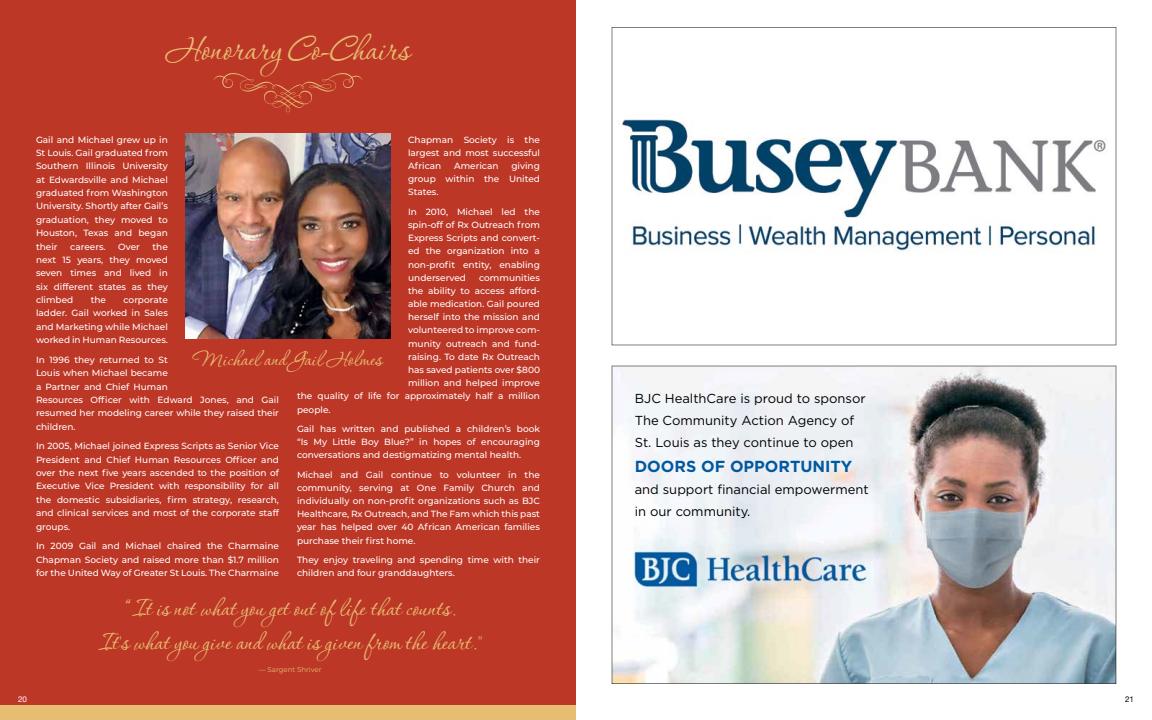
<style>
.page{position:relative;width:1152px;height:720px;background:#fff}
.page>*{position:absolute;margin:0;border:0;box-sizing:border-box;transform-origin:0 0}
.t1{font:43px "Corinthia";color:#e6bd71}
.t2{font:30px/34px "Corinthia";color:#e6bd71;text-align:center}
.t3{font:26px "Corinthia";color:#e6bd71}
.t4{font:700 16px "Gotham";color:#0059a0}
.t5{font:13px/22px "Gotham";color:#000}
.t6{font:500 9px/13.4px "Montserrat";color:#fff;text-align:justify}
.t7{font:8px "Helvetica Neue";color:#fff}
.t8{font:8px "Helvetica Neue";color:#000}
.t9{font:7px "Montserrat";color:#e6bd71}
</style>
<div class="page">
<div style="left:0;top:0;width:576px;height:706px;background:#bd3727"></div>
<img style="left:186px;top:133px;width:204px;height:205px">
<div style="left:0;top:706px;width:576px;height:14px;background:#e6bd71"></div>
<svg style="left:214px;top:73px;width:148px;height:39px"></svg>
<svg style="left:612px;top:27px;width:504px;height:318px"></svg>
<img style="left:612px;top:366px;width:504px;height:318px">
<img style="left:628px;top:550px;width:245px;height:38px">
<h1 class="t1" style="left:166px;top:27px;width:245px">Honorary Co-Chairs</h1>
<p class="t6" style="left:36px;top:132px;width:133px">Gail and Michael grew up in St Louis. Gail graduated from Southern Illinois University at Edwardsville and Michael graduated from Washington University. Shortly after Gail’s graduation, they moved to Houston, Texas and began their</p>
<p class="t6" style="left:408px;top:133px;width:133px">Chapman Society is the largest and most successful African</p>
<p class="t6" style="left:408px;top:159px;width:133px;text-indent:103px">giving group within the United States.</p>
<p class="t6" style="left:408px;top:205px;width:133px">In 2010, Michael led the spin-off of Rx Outreach from Express Scripts and convert&shy;ed the organization into a non-profit entity, enabling underserved</p>
<p class="t6" style="left:454px;top:159px;width:46px">American</p>
<p class="t6" style="left:36px;top:239px;width:133px;text-indent:117px">the next 15 years, they moved seven times and lived in six different states as they climbed</p>
<p class="t6" style="left:70px;top:239px;width:37px">careers.</p>
<p class="t6" style="left:118px;top:239px;width:23px">Over</p>
<p class="t6" style="left:479px;top:270px;width:62px">communities</p>
<p class="t6" style="left:408px;top:284px;width:133px">the ability to access afford-</p>
<p class="t6" style="left:408px;top:297px;width:133px">able medication. Gail poured</p>
<p class="t6" style="left:408px;top:310px;width:133px">herself into the mission and</p>
<p class="t6" style="left:408px;top:323px;width:133px">volunteered to improve com-</p>
<p class="t6" style="left:408px;top:336px;width:133px">munity outreach and fund-</p>
<p class="t6" style="left:408px;top:350px;width:133px">raising. To date Rx Outreach</p>
<p class="t6" style="left:408px;top:363px;width:133px">has saved patients over $800</p>
<p class="t6" style="left:408px;top:376px;width:133px">million and helped improve</p>
<p class="t6" style="left:297px;top:389px;width:245px">the quality of life for approximately half a million</p>
<p class="t6" style="left:297px;top:402px;width:35px">people.</p>
<p class="t6" style="left:297px;top:422px;width:245px">Gail has written and published a children’s book “Is My Little Boy Blue?” in hopes of encouraging conversations and destigmatizing mental health.</p>
<p class="t6" style="left:297px;top:468px;width:245px">Michael and Gail continue to volunteer in the community, serving at One Family Church and individually on non-profit organizations such as BJC Healthcare, Rx Outreach, and The Fam which this past year has helped over 40 African American families purchase their first home.</p>
<p class="t6" style="left:297px;top:553px;width:245px">They enjoy traveling and spending time with their children and four granddaughters.</p>
<p class="t6" style="left:91px;top:293px;width:17px">the</p>
<p class="t6" style="left:36px;top:293px;width:133px;text-indent:88px">corporate ladder. Gail worked in Sales and Marketing while Michael worked in Human Resources.</p>
<p class="t6" style="left:36px;top:353px;width:245px;text-align:left">In 1996 they returned to St<br>Louis when Michael became<br>a Partner and Chief Human<br>Resources Officer with Edward Jones, and Gail resumed her modeling career while they raised their children.</p>
<p class="t6" style="left:36px;top:439px;width:245px">In 2005, Michael joined Express Scripts as Senior Vice President and Chief Human Resources Officer and over the next five years ascended to the position of Executive Vice President with responsibility for all the domestic subsidiaries, firm strategy, research, and clinical services and most of the corporate staff groups.</p>
<p class="t6" style="left:36px;top:539px;width:245px">In 2009 Gail and Michael chaired the Charmaine Chapman Society and raised more than $1.7 million for the United Way of Greater St Louis. The Charmaine</p>
<h3 class="t3" style="left:194px;top:346px;width:190px">Michael and Gail Holmes</h3>
<h2 class="t2" style="left:99px;top:594px;width:385px">“It is not what you get out of life that counts.<br>It's what you give and what is given from the heart."</h2>
<p class="t9" style="left:259px;top:665px;width:64px">— Sargent Shriver</p>
<h3 class="t5" style="left:635px;top:387px;width:232px">BJC HealthCare is proud to sponsor<br>The Community Action Agency of<br>St. Louis as they continue to open</h3>
<h3 class="t4" style="left:635px;top:457px;width:219px">DOORS OF OPPORTUNITY</h3>
<h3 class="t5" style="left:635px;top:478px;width:235px">and support financial empowerment in our community.</h3>
<p class="t7" style="left:18px;top:693px;width:10px">20</p>
<p class="t8" style="left:1125px;top:693px;width:10px">21</p>
</div>
